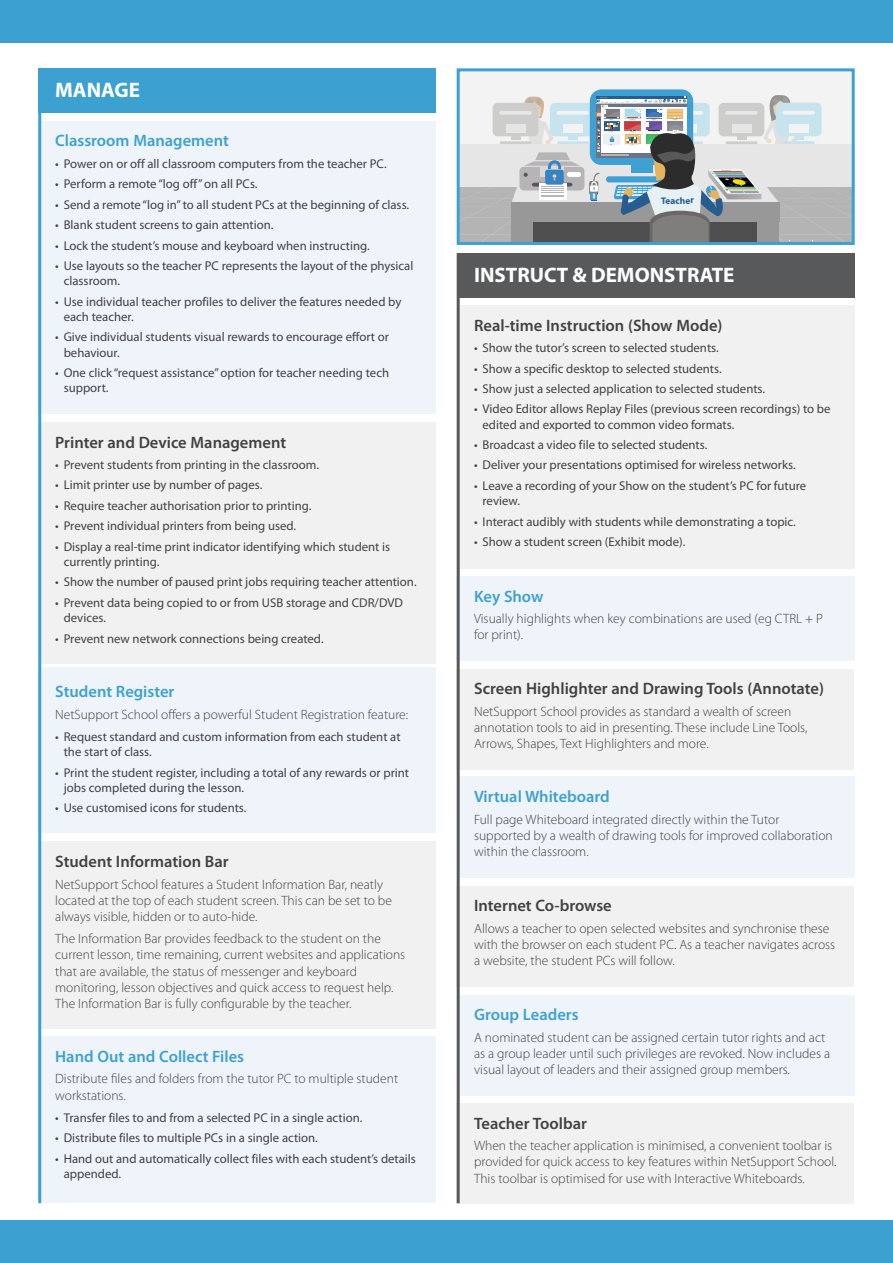
<style>
.page{position:relative;width:893px;height:1263px;background:#fff}
.page>*{position:absolute;margin:0;border:0;box-sizing:border-box;transform-origin:0 0}
.t1{font:700 21px "Myriad Pro";color:#fff}
.t2{font:600 16.5px "Myriad Pro";color:#414042}
.t3{font:600 16.5px "Myriad Pro";color:#3ca1d1}
.t4{font:300 13.5px/16.2px "Myriad Pro";color:#414042}
.t5{font:12.75px/15.3px "Myriad Pro";color:#414042}
.t6{font:700 9.45px "Myriad Pro";color:#265c90}
</style>
<div class="page">
<div style="left:38px;top:668px;width:398px;height:165px;background:#eff4fa"></div>
<div style="left:457px;top:305px;width:398px;height:263px;background:#f1f1f2"></div>
<div style="left:0;top:1220px;width:893px;height:43px;background:#3ca1d1"></div>
<div style="left:0;top:0;width:893px;height:43px;background:#3ca1d1"></div>
<div style="left:38px;top:68px;width:398px;height:45px;background:#3ca1d1"></div>
<div style="left:458px;top:70px;width:395px;height:169px;background:#f3f3f3"></div>
<div style="left:590px;top:89px;width:103px;height:76px;background:#3ea0d3;border-radius:12px"></div>
<svg style="left:461px;top:95px;width:390px;height:146px"></svg>
<div style="left:757px;top:203px;width:22px;height:39px;background:#989898"></div>
<div style="left:457px;top:68px;width:398px;height:177px;border:3px solid #3ca1d1"></div>
<div style="left:38px;top:121px;width:398px;height:293px;background:#eff4fa"></div>
<div style="left:38px;top:422px;width:398px;height:241px;background:#f1f1f2"></div>
<div style="left:38px;top:841px;width:398px;height:187px;background:#f1f1f2"></div>
<div style="left:38px;top:1036px;width:398px;height:167px;background:#eff4fa"></div>
<div style="left:457px;top:577px;width:398px;height:84px;background:#eff4fa"></div>
<div style="left:457px;top:669px;width:397px;height:100px;background:#f1f1f2"></div>
<div style="left:457px;top:777px;width:398px;height:101px;background:#eff4fa"></div>
<div style="left:457px;top:886px;width:397px;height:101px;background:#f1f1f2"></div>
<div style="left:457px;top:995px;width:398px;height:100px;background:#eff4fa"></div>
<div style="left:457px;top:1103px;width:397px;height:100px;background:#f1f1f2"></div>
<div style="left:457px;top:253px;width:398px;height:44px;background:#58595b"></div>
<hr style="left:457px;top:253px;width:3px;height:950px;background:#58595b">
<hr style="left:38px;top:68px;width:3px;height:1135px;background:#3ca1d1">
<h1 class="t1" style="left:55px;top:76px;width:86px">MANAGE</h1>
<p class="t3" style="left:55px;top:130px;width:175px">Classroom Management</p>
<p class="t5" style="left:55px;top:156px;width:333px">• Power on or off all classroom computers from the teacher PC.</p>
<p class="t5" style="left:55px;top:176px;width:204px">• Perform a remote “log off”on all PCs.</p>
<p class="t5" style="left:55px;top:197px;width:355px">• Send a remote “log in”to all student PCs at the beginning of class.</p>
<p class="t5" style="left:55px;top:217px;width:220px">• Blank student screens to gain attention.</p>
<p class="t5" style="left:55px;top:237px;width:316px">• Lock the student’s mouse and keyboard when instructing.</p>
<p class="t5" style="left:64px;top:258px;width:351px;text-indent:-9px">• Use layouts so the teacher PC represents the layout of the physical classroom.</p>
<p class="t5" style="left:64px;top:294px;width:339px;text-indent:-9px">• Use individual teacher profiles to deliver the features needed by each teacher.</p>
<p class="t5" style="left:64px;top:329px;width:327px;text-indent:-9px">• Give individual students visual rewards to encourage effort or behaviour.</p>
<p class="t5" style="left:64px;top:365px;width:327px;text-indent:-9px">• One click “request assistance”option for teacher needing tech support.</p>
<p class="t2" style="left:55px;top:431px;width:232px">Printer and Device Management</p>
<p class="t5" style="left:55px;top:457px;width:265px">• Prevent students from printing in the classroom.</p>
<p class="t5" style="left:55px;top:477px;width:209px">• Limit printer use by number of pages.</p>
<p class="t5" style="left:55px;top:498px;width:258px">• Require teacher authorisation prior to printing.</p>
<p class="t5" style="left:55px;top:518px;width:243px">• Prevent individual printers from being used.</p>
<p class="t5" style="left:64px;top:539px;width:328px;text-indent:-9px">• Display a real-time print indicator identifying which student is currently printing.</p>
<p class="t5" style="left:55px;top:574px;width:363px">• Show the number of paused print jobs requiring teacher attention.</p>
<p class="t5" style="left:64px;top:595px;width:341px;text-indent:-9px">• Prevent data being copied to or from USB storage and CDR/DVD devices.</p>
<p class="t5" style="left:55px;top:630px;width:270px">• Prevent new network connections being created.</p>
<p class="t3" style="left:55px;top:681px;width:121px">Student Register</p>
<p class="t4" style="left:55px;top:706px;width:354px">NetSupport School offers a powerful Student Registration feature:</p>
<p class="t5" style="left:64px;top:729px;width:338px;text-indent:-9px">• Request standard and custom information from each student at the start of class.</p>
<p class="t5" style="left:64px;top:764px;width:347px;text-indent:-9px">• Print the student register, including a total of any rewards or print jobs completed during the lesson.</p>
<p class="t5" style="left:55px;top:800px;width:193px">• Use customised icons for students.</p>
<p class="t2" style="left:55px;top:851px;width:175px">Student Information Bar</p>
<p class="t4" style="left:55px;top:876px;width:338px">NetSupport School features a Student Information Bar, neatly located at the top of each student screen. This can be set to be always visible, hidden or to auto-hide.</p>
<p class="t4" style="left:55px;top:930px;width:352px">The Information Bar provides feedback to the student on the current lesson, time remaining, current websites and applications that are available, the status of messenger and keyboard monitoring, lesson objectives and quick access to request help.<br>The Information Bar is fully configurable by the teacher.</p>
<p class="t3" style="left:55px;top:1046px;width:190px">Hand Out and Collect Files</p>
<p class="t4" style="left:55px;top:1071px;width:344px">Distribute files and folders from the tutor PC to multiple student workstations.</p>
<p class="t5" style="left:55px;top:1110px;width:309px">• Transfer files to and from a selected PC in a single action.</p>
<p class="t5" style="left:55px;top:1130px;width:264px">• Distribute files to multiple PCs in a single action.</p>
<p class="t5" style="left:64px;top:1150px;width:354px;text-indent:-9px">• Hand out and automatically collect files with each student’s details appended.</p>
<p class="t6" style="left:661px;top:195px;width:34px;rotate:-2deg">Teacher</p>
<h1 class="t1" style="left:474px;top:261px;width:262px">INSTRUCT &amp; DEMONSTRATE</h1>
<p class="t2" style="left:474px;top:315px;width:250px">Real-time Instruction (Show Mode)</p>
<p class="t5" style="left:474px;top:340px;width:246px">• Show the tutor’s screen to selected students.</p>
<p class="t5" style="left:474px;top:360px;width:249px">• Show a specific desktop to selected students.</p>
<p class="t5" style="left:474px;top:381px;width:293px">• Show just a selected application to selected students.</p>
<p class="t5" style="left:483px;top:401px;width:349px;text-indent:-9px">• Video Editor allows Replay Files (previous screen recordings) to be edited and exported to common video formats.</p>
<p class="t5" style="left:474px;top:437px;width:235px">• Broadcast a video file to selected students.</p>
<p class="t5" style="left:474px;top:457px;width:323px">• Deliver your presentations optimised for wireless networks.</p>
<p class="t5" style="left:483px;top:478px;width:325px;text-indent:-9px">• Leave a recording of your Show on the student’s PC for future review.</p>
<p class="t5" style="left:474px;top:513px;width:323px">• Interact audibly with students while demonstrating a topic.</p>
<p class="t5" style="left:474px;top:534px;width:213px">• Show a student screen (Exhibit mode).</p>
<p class="t3" style="left:474px;top:586px;width:71px">Key Show</p>
<p class="t4" style="left:474px;top:610px;width:350px">Visually highlights when key combinations are used (eg CTRL + P for print).</p>
<p class="t2" style="left:474px;top:678px;width:351px">Screen Highlighter and Drawing Tools (Annotate)</p>
<p class="t4" style="left:474px;top:703px;width:335px">NetSupport School provides as standard a wealth of screen annotation tools to aid in presenting. These include Line Tools,<br>Arrows, Shapes, Text Highlighters and more.</p>
<p class="t3" style="left:474px;top:786px;width:137px">Virtual Whiteboard</p>
<p class="t4" style="left:474px;top:811px;width:360px">Full page Whiteboard integrated directly within the Tutor supported by a wealth of drawing tools for improved collaboration within the classroom.</p>
<p class="t2" style="left:474px;top:895px;width:139px">Internet Co-browse</p>
<p class="t4" style="left:474px;top:920px;width:363px">Allows a teacher to open selected websites and synchronise these with the browser on each student PC. As a teacher navigates across a website, the student PCs will follow.</p>
<p class="t3" style="left:474px;top:1004px;width:106px">Group Leaders</p>
<p class="t4" style="left:474px;top:1029px;width:358px">A nominated student can be assigned certain tutor rights and act as a group leader until such privileges are revoked. Now includes a visual layout of leaders and their assigned group members.</p>
<p class="t2" style="left:474px;top:1113px;width:114px">Teacher Toolbar</p>
<p class="t4" style="left:474px;top:1137px;width:364px">When the teacher application is minimised, a convenient toolbar is provided for quick access to key features within NetSupport School.<br>This toolbar is optimised for use with Interactive Whiteboards.</p>
</div>
